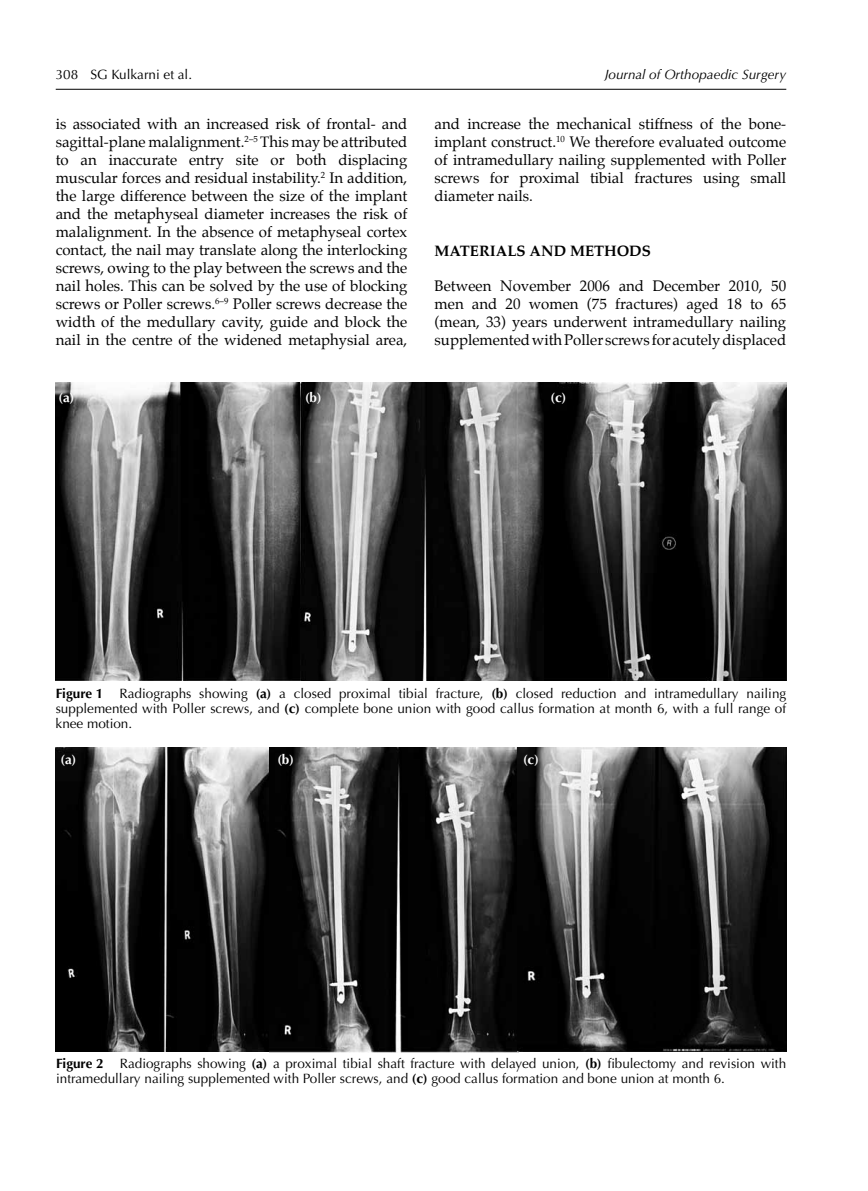
<style>
.page{position:relative;width:868px;height:1191px;background:#fff}
.page>*{position:absolute;margin:0;border:0;box-sizing:border-box;transform-origin:0 0}
.t1{font:15px/18px "Palatino";color:#000;text-align:justify}
.t2{font:700 15px "Palatino";color:#000}
.t3{font:13.5px/15px "Optima";color:#000;text-align:justify}
.t4{font:italic 13.5px "Optima";color:#000}
.t5{font:700 13.5px "Optima";color:#fff}
.s1{font-weight:700}
</style>
<div class="page">
<hr style="left:56px;top:89px;width:730px;height:1px;background:#000">
<img style="left:56px;top:383px;width:730px;height:297px">
<img style="left:56px;top:747px;width:730px;height:305px">
<p class="t3" style="left:56px;top:67px;width:138px">308 SG Kulkarni et al.</p>
<p class="t4" style="left:604px;top:66px;width:183px">Journal of Orthopaedic Surgery</p>
<p class="t1" style="left:56px;top:115px;width:353px">is associated with an increased risk of frontal- and sagittal-plane malalignment.<sup>2–5</sup> This may be attributed to an inaccurate entry site or both displacing muscular forces and residual instability.<sup>2</sup> In addition, the large difference between the size of the implant and the metaphyseal diameter increases the risk of malalignment. In the absence of metaphyseal cortex contact, the nail may translate along the interlocking screws, owing to the play between the screws and the nail holes. This can be solved by the use of blocking screws or Poller screws.<sup>6–9</sup> Poller screws decrease the width of the medullary cavity, guide and block the nail in the centre of the widened metaphysial area,</p>
<p class="t1" style="left:434px;top:115px;width:353px">and increase the mechanical stiffness of the bone&shy;implant construct.<sup>10</sup> We therefore evaluated outcome of intramedullary nailing supplemented with Poller screws for proximal tibial fractures using small diameter nails.</p>
<p class="t2" style="left:434px;top:237px;width:26px">MATERIALS</p>
<p class="t2" style="left:529px;top:237px;width:13px">AND</p>
<p class="t2" style="left:570px;top:237px;width:27px">METHODS</p>
<p class="t1" style="left:434px;top:277px;width:353px">Between November 2006 and December 2010, 50 men and 20 women (75 fractures) aged 18 to 65 (mean, 33) years underwent intramedullary nailing supplemented with Poller screws for acutely displaced</p>
<p class="t5" style="left:58px;top:390px;width:17px">(a)</p>
<p class="t5" style="left:305px;top:390px;width:18px">(b)</p>
<p class="t5" style="left:550px;top:390px;width:17px">(c)</p>
<p class="t3" style="left:56px;top:686px;width:732px"><span class="s1">Figure 1</span> Radiographs showing <span class="s1">(a)</span> a closed proximal tibial fracture, <span class="s1">(b)</span> closed reduction and intramedullary nailing supplemented with Poller screws, and <span class="s1">(c)</span> complete bone union with good callus formation at month 6, with a full range of knee motion.</p>
<p class="t5" style="left:61px;top:751px;width:17px">(a)</p>
<p class="t5" style="left:277px;top:751px;width:18px">(b)</p>
<p class="t5" style="left:523px;top:751px;width:17px">(c)</p>
<p class="t3" style="left:56px;top:1056px;width:731px"><span class="s1">Figure 2</span> Radiographs showing <span class="s1">(a)</span> a proximal tibial shaft fracture with delayed union, <span class="s1">(b)</span> fibulectomy and revision with intramedullary nailing supplemented with Poller screws, and <span class="s1">(c)</span> good callus formation and bone union at month 6.</p>
</div>
